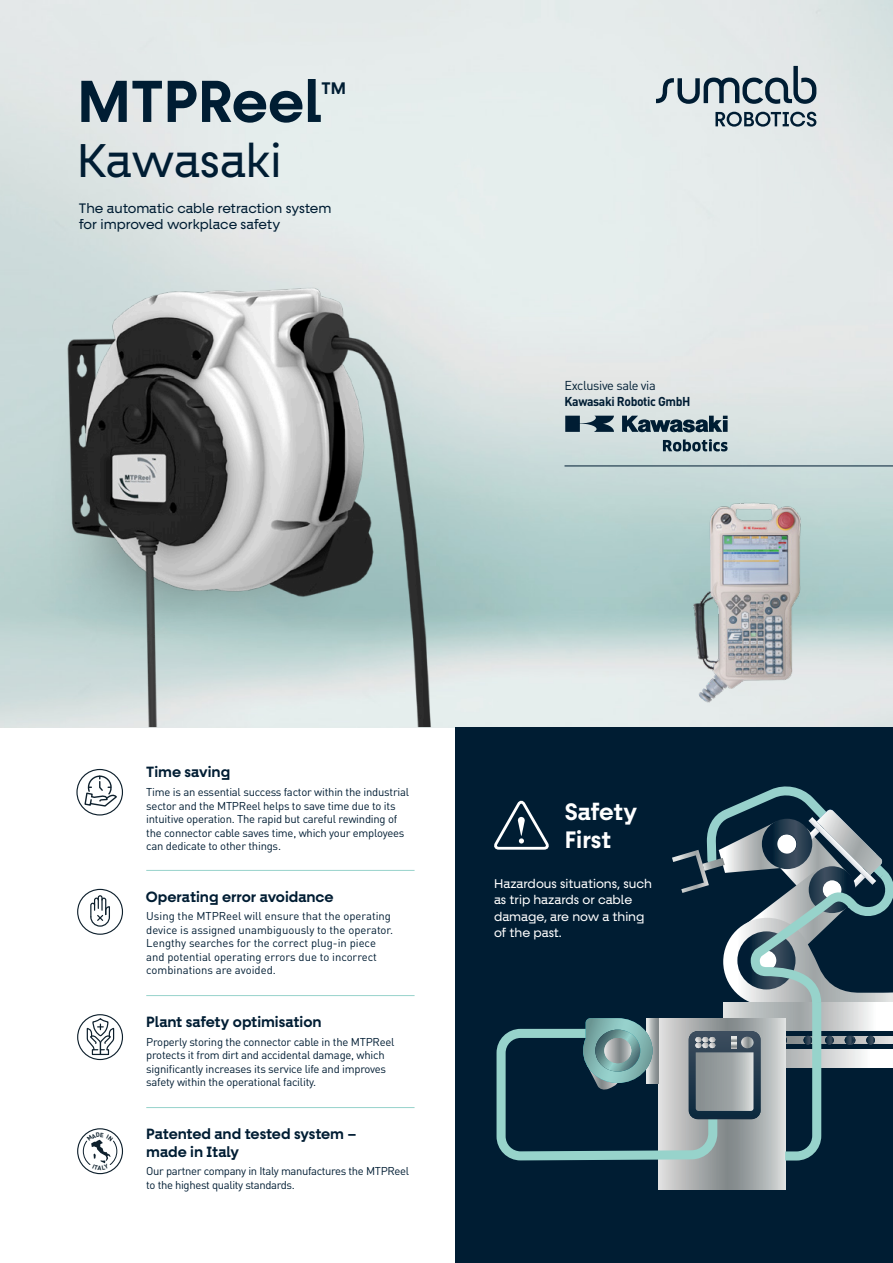
<style>
.page{position:relative;width:893px;height:1263px;background:#fff}
.page>*{position:absolute;margin:0;border:0;box-sizing:border-box;transform-origin:0 0}
.t1{font:600 59.7px "Fractul";color:#001d33}
.t2{font:47.7px "Fractul";color:#001d33}
.t3{font:600 24px/28.8px "Fractul";letter-spacing:-.005em;color:#fff}
.t4{font:600 16.95px "Fractul";color:#001d33}
.t5{font:600 15px/18px "Fractul";color:#001d33}
.t6{font:13.8px/16.6px "Fractul";color:#001d33}
.t7{font:12.75px/16.5px "Fractul";color:#fff}
.t8{font:700 12.75px "DIN Pro";letter-spacing:-.03em;color:#001d33;scale:.95 1}
.t9{font:12.75px "DIN Pro";letter-spacing:-.03em;color:#001d33}
.t10{font:11.25px/13.5px "DIN Pro";letter-spacing:-.02em;color:#001d33}
.t11{font:11.25px/13.5px "DIN Pro";color:#001d33}
</style>
<div class="page">
<img style="left:0;top:0;width:893px;height:727px">
<svg style="left:656px;top:66px;width:160px;height:38px;background:#a5b1b7"></svg>
<svg style="left:715px;top:112px;width:101px;height:15px;background:#81919a"></svg>
<hr style="left:564px;top:466px;width:329px;height:1px;background:#001d33">
<img style="left:671px;top:483px;width:150px;height:238px">
<svg style="left:565px;top:416px;width:163px;height:16px;background:#586d7a"></svg>
<svg style="left:663px;top:439px;width:65px;height:12px"></svg>
<img style="left:34px;top:283px;width:435px;height:444px">
<div style="left:455px;top:727px;width:438px;height:536px;background:#001d33"></div>
<svg style="left:76px;top:769px;width:47px;height:46px"></svg>
<svg style="left:77px;top:889px;width:46px;height:46px"></svg>
<svg style="left:77px;top:1014px;width:46px;height:46px"></svg>
<hr style="left:146px;top:870px;width:269px;height:1px;background:#97d3cb">
<hr style="left:146px;top:995px;width:269px;height:1px;background:#97d3cb">
<hr style="left:146px;top:1107px;width:269px;height:1px;background:#97d3cb">
<svg style="left:494px;top:800px;width:55px;height:50px"></svg>
<svg style="left:834px;top:1036px;width:59px;height:8px"></svg>
<svg style="left:826px;top:1049px;width:67px;height:18px"></svg>
<svg style="left:826px;top:1036px;width:8px;height:8px"></svg>
<svg style="left:845px;top:1036px;width:10px;height:8px"></svg>
<svg style="left:866px;top:1036px;width:9px;height:8px"></svg>
<svg style="left:826px;top:1012px;width:67px;height:19px"></svg>
<svg style="left:672px;top:786px;width:221px;height:226px"></svg>
<svg style="left:659px;top:1165px;width:127px;height:24px;background:#abafb0"></svg>
<svg style="left:496px;top:994px;width:330px;height:171px"></svg>
<svg style="left:689px;top:1031px;width:73px;height:88px;background:#737f86"></svg>
<svg style="left:652px;top:1018px;width:7px;height:65px"></svg>
<svg style="left:583px;top:1018px;width:69px;height:73px"></svg>
<svg style="left:77px;top:1128px;width:46px;height:46px"></svg>
<h1 class="t1" style="left:77px;top:66px;width:246px">MTPReel</h1>
<h3 class="t4" style="left:322px;top:78px;width:26px">TM</h3>
<h2 class="t2" style="left:77px;top:133px;width:206px">Kawasaki</h2>
<p class="t6" style="left:79px;top:200px;width:254px">The automatic cable retraction system for improved workplace safety</p>
<p class="t9" style="left:564px;top:378px;width:93px">Exclusive sale via</p>
<p class="t8" style="left:564px;top:393px;width:134px">Kawasaki Robotic GmbH</p>
<h3 class="t5" style="left:146px;top:763px;width:86px">Time saving</h3>
<p class="t10" style="left:146px;top:785px;width:264px">Time is an essential success factor within the industrial sector and the MTPReel helps to save time due to its intuitive operation. The rapid but careful rewinding of the connector cable saves time, which your employees can dedicate to other things.</p>
<h3 class="t5" style="left:146px;top:888px;width:189px">Operating error avoidance</h3>
<p class="t11" style="left:146px;top:909px;width:248px">Using the MTPReel will ensure that the operating device is assigned unambiguously to the operator.<br>Lengthy searches for the correct plug-in piece and potential operating errors due to incorrect combinations are avoided.</p>
<h3 class="t5" style="left:146px;top:1013px;width:177px">Plant safety optimisation</h3>
<p class="t10" style="left:146px;top:1035px;width:250px">Properly storing the connector cable in the MTPReel protects it from dirt and accidental damage, which significantly increases its service life and improves safety within the operational facility.</p>
<h3 class="t5" style="left:146px;top:1125px;width:212px">Patented and tested system – made in Italy</h3>
<p class="t10" style="left:146px;top:1164px;width:264px">Our partner company in Italy manufactures the MTPReel to the highest quality standards.</p>
<h3 class="t3" style="left:565px;top:797px;width:74px">Safety<br>First</h3>
<p class="t7" style="left:494px;top:875px;width:159px">Hazardous situations, such as trip hazards or cable damage, are now a thing of the past.</p>
</div>
